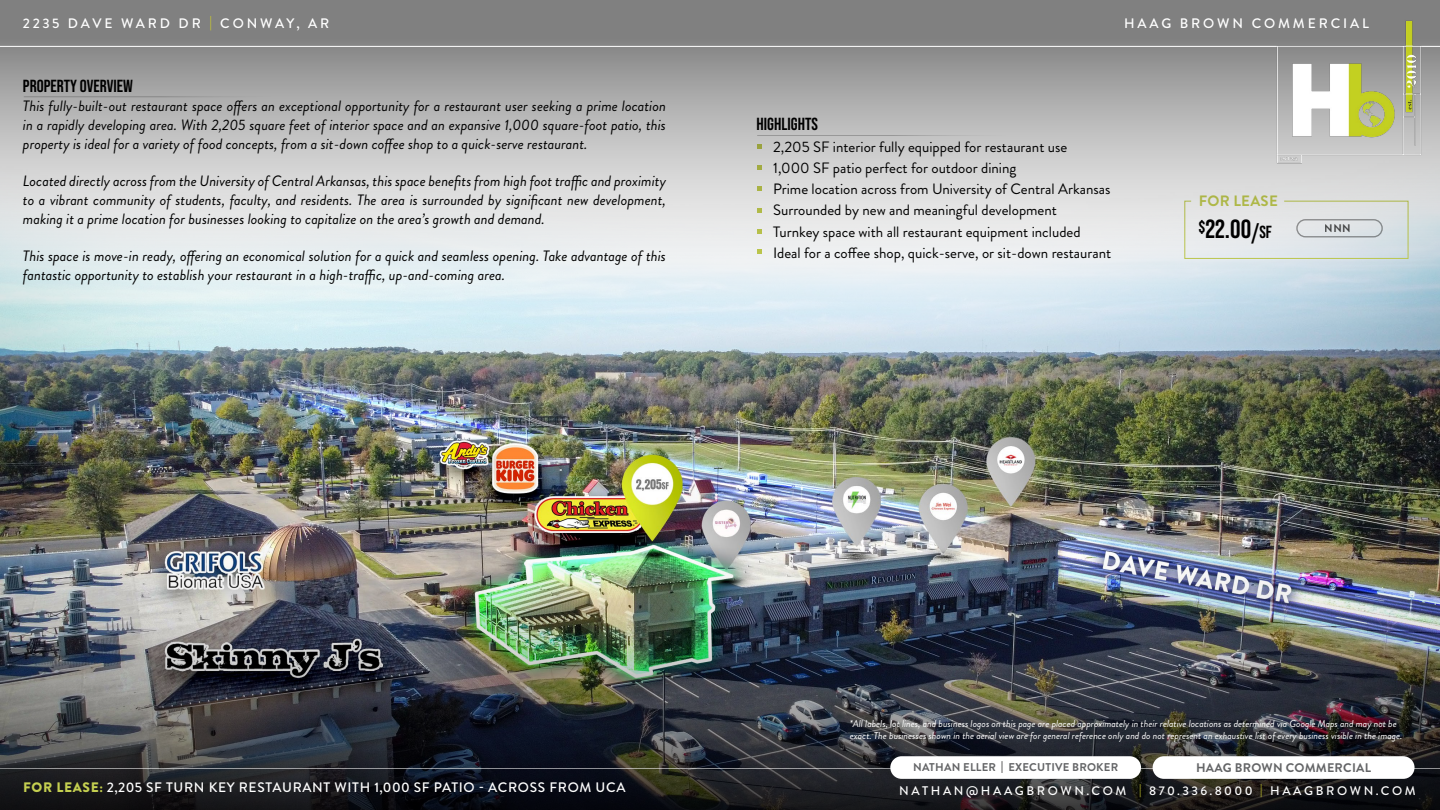
<style>
.page{position:relative;width:1440px;height:810px;background:#fff}
.page>*{position:absolute;margin:0;border:0;box-sizing:border-box;transform-origin:0 0}
.t1{font:700 26.25px "Bebas Neue Pro";color:#000}
.t2{font:700 17.5px "Bebas Neue Pro";color:#000}
.t3{font:italic 15px/18.8px "Brandon Grotesque";color:#000;text-align:justify}
.t4{font:15px/21.2px "Brandon Grotesque";color:#000}
.t5{font:700 15px "Brandon Grotesque";letter-spacing:.02em;color:#c4cf50}
.t6{font:500 13.75px "Brandon Grotesque";letter-spacing:.05em;color:#fff}
.t7{font:500 13.75px "Brandon Grotesque";letter-spacing:.205em;color:#fff}
.t8{font:500 13.75px "Brandon Grotesque";letter-spacing:.21em;color:#fff}
.t9{font:500 12.5px "Brandon Grotesque";letter-spacing:.21em;color:#fff}
.t10{font:700 12.5px "Brandon Grotesque";letter-spacing:.02em;color:#636466}
.t11{font:700 11.25px "Brandon Grotesque";letter-spacing:.02em;color:#636466}
.t12{font:700 11px "Brandon Grotesque";color:#000}
.t13{font:italic 10px/12px "Brandon Grotesque";color:#fff}
.s1{color:#c9c92d}
.s2{font-size:17.5px}
.s3{font-weight:900;color:#c4cf50}
.s4{color:#000}
</style>
<div class="page">
<img style="left:0;top:355px;width:1440px;height:164px">
<svg style="left:0;top:0;width:1440px;height:355px;background:#c1c6c9"></svg>
<img style="left:0;top:519px;width:1440px;height:291px">
<hr style="left:0;top:46px;width:1440px;height:1px;background:#fff">
<hr style="left:0;top:768px;width:1440px;height:1px;background:#fff">
<img style="left:1255px;top:0;width:185px;height:186px">
<div style="left:890px;top:756px;width:251px;height:23px;background:#fff;border-radius:11px"></div>
<div style="left:1153px;top:756px;width:262px;height:23px;background:#fff;border-radius:11px"></div>
<p class="t7" style="left:23px;top:13px;width:308px">2235 DAVE WARD DR <span class="s1">|</span> CONWAY, AR</p>
<p class="t8" style="left:1124px;top:13px;width:247px">HAAG BROWN COMMERCIAL</p>
<p class="t2" style="left:23px;top:76px;width:111px">PROPERTY OVERVIEW</p>
<p class="t3" style="left:23px;top:97px;width:645px">This fully-built-out restaurant space offers an exceptional opportunity for a restaurant user seeking a prime location in a rapidly developing area. With 2,205 square feet of interior space and an expansive 1,000 square-foot patio, this property is ideal for a variety of food concepts, from a sit-down coffee shop to a quick-serve restaurant.</p>
<p class="t3" style="left:23px;top:172px;width:645px">Located directly across from the University of Central Arkansas, this space benefits from high foot traffic and proximity to a vibrant community of students, faculty, and residents. The area is surrounded by significant new development, making it a prime location for businesses looking to capitalize on the area’s growth and demand.</p>
<p class="t3" style="left:23px;top:247px;width:645px">This space is move-in ready, offering an economical solution for a quick and seamless opening. Take advantage of this fantastic opportunity to establish your restaurant in a high-traffic, up-and-coming area.</p>
<p class="t2" style="left:757px;top:114px;width:63px">HIGHLIGHTS</p>
<p class="t4" style="left:773px;top:136px;width:340px">2,205 SF interior fully equipped for restaurant use<br>1,000 SF patio perfect for outdoor dining<br>Prime location across from University of Central Arkansas Surrounded by new and meaningful development<br>Turnkey space with all restaurant equipment included Ideal for a coffee shop, quick-serve, or sit-down restaurant</p>
<p class="t5" style="left:1199px;top:190px;width:81px">FOR LEASE</p>
<h1 class="t1" style="left:1198px;top:214px;width:75px"><sup>$</sup>22.00<sub>/</sub><span class="s2">SF</span></h1>
<p class="t12" style="left:1325px;top:220px;width:27px">NNN</p>
<p class="t6" style="left:23px;top:778px;width:604px"><span class="s3">FOR LEASE:</span> 2,205 SF TURN KEY RESTAURANT WITH 1,000 SF PATIO - ACROSS FROM UCA</p>
<p class="t13" style="left:850px;top:718px;width:554px">*All labels, lot lines, and business logos on this page are placed approximately in their relative locations as determined via Google Maps and may not be exact. The businesses shown in the aerial view are for general reference only and do not represent an exhaustive list of every business visible in the image.</p>
<p class="t11" style="left:913px;top:760px;width:207px">NATHAN ELLER <span class="s4">|</span> EXECUTIVE BROKER</p>
<p class="t10" style="left:1196px;top:759px;width:176px">HAAG BROWN COMMERCIAL</p>
<p class="t9" style="left:899px;top:782px;width:518px">NATHAN@HAAGBROWN.COM <span class="s1">|</span> 870.336.8000 <span class="s1">|</span> HAAGBROWN.COM</p>
</div>
